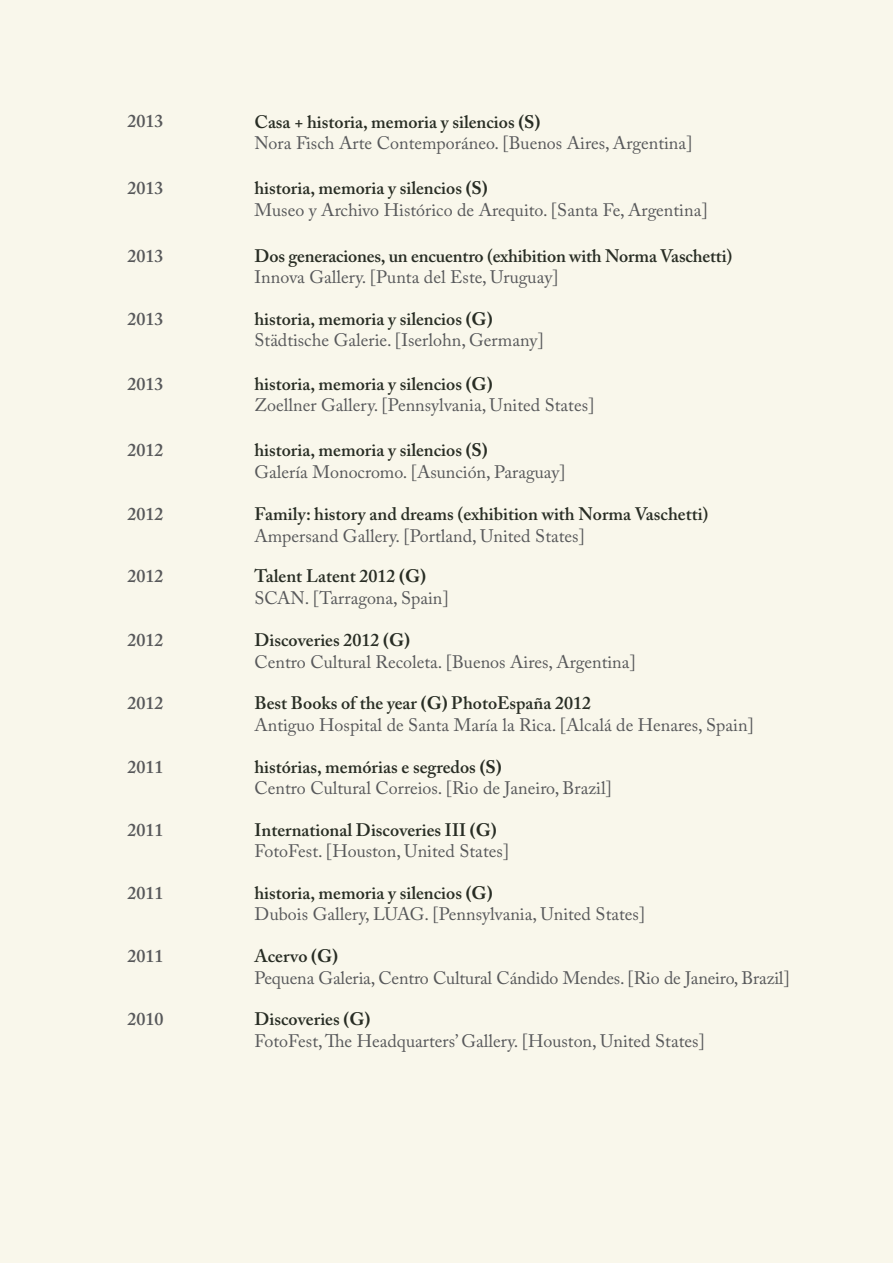
<style>
.page{position:relative;width:893px;height:1263px;background:#f9f7eb}
.page>*{position:absolute;margin:0;border:0;box-sizing:border-box;transform-origin:0 0}
.t1{font:18px "Adobe Caslon Pro";color:#57585a}
.t2{font:600 18px "Adobe Caslon Pro";color:#282d24}
.t3{font:600 18px "Adobe Caslon Pro";color:#57585a}
.s1{font-weight:700}
</style>
<div class="page">
<p class="t3" style="left:128px;top:110px;width:37px">2013</p>
<p class="t3" style="left:128px;top:177px;width:37px">2013</p>
<p class="t3" style="left:128px;top:245px;width:37px">2013</p>
<p class="t3" style="left:128px;top:308px;width:37px">2013</p>
<p class="t3" style="left:128px;top:373px;width:37px">2013</p>
<p class="t3" style="left:128px;top:439px;width:37px">2012</p>
<p class="t3" style="left:128px;top:503px;width:37px">2012</p>
<p class="t3" style="left:128px;top:565px;width:37px">2012</p>
<p class="t3" style="left:128px;top:629px;width:37px">2012</p>
<p class="t3" style="left:128px;top:693px;width:37px">2012</p>
<p class="t3" style="left:128px;top:756px;width:37px">2011</p>
<p class="t3" style="left:128px;top:819px;width:37px">2011</p>
<p class="t3" style="left:128px;top:882px;width:37px">2011</p>
<p class="t3" style="left:128px;top:945px;width:37px">2011</p>
<p class="t3" style="left:128px;top:1008px;width:37px">2010</p>
<p class="t2" style="left:254px;top:111px;width:288px">Casa + historia, memoria y silencios <span class="s1">(S)</span></p>
<p class="t1" style="left:254px;top:133px;width:440px">Nora Fisch Arte Contemporáneo. [Buenos Aires, Argentina]</p>
<p class="t2" style="left:254px;top:178px;width:235px">historia, memoria y silencios <span class="s1">(S)</span></p>
<p class="t1" style="left:254px;top:199px;width:455px">Museo y Archivo Histórico de Arequito. [Santa Fe, Argentina]</p>
<p class="t2" style="left:254px;top:245px;width:479px">Dos generaciones, un encuentro (exhibition with Norma Vaschetti)</p>
<p class="t1" style="left:254px;top:267px;width:306px">Innova Gallery. [Punta del Este, Uruguay]</p>
<p class="t2" style="left:254px;top:308px;width:240px">historia, memoria y silencios <span class="s1">(G)</span></p>
<p class="t1" style="left:254px;top:330px;width:291px">Städtische Galerie. [Iserlohn, Germany]</p>
<p class="t2" style="left:254px;top:373px;width:240px">historia, memoria y silencios <span class="s1">(G)</span></p>
<p class="t1" style="left:254px;top:395px;width:341px">Zoellner Gallery. [Pennsylvania, United States]</p>
<p class="t2" style="left:254px;top:439px;width:235px">historia, memoria y silencios <span class="s1">(S)</span></p>
<p class="t1" style="left:254px;top:461px;width:313px">Galería Monocromo. [Asunción, Paraguay]</p>
<p class="t2" style="left:254px;top:503px;width:455px">Family: history and dreams (exhibition with Norma Vaschetti)</p>
<p class="t1" style="left:254px;top:525px;width:332px">Ampersand Gallery. [Portland, United States]</p>
<p class="t2" style="left:254px;top:565px;width:173px">Talent Latent 2012 <span class="s1">(G)</span></p>
<p class="t1" style="left:254px;top:587px;width:196px">SCAN. [Tarragona, Spain]</p>
<p class="t2" style="left:254px;top:629px;width:157px">Discoveries 2012 <span class="s1">(G)</span></p>
<p class="t1" style="left:254px;top:651px;width:383px">Centro Cultural Recoleta. [Buenos Aires, Argentina]</p>
<p class="t2" style="left:254px;top:693px;width:338px">Best Books of the year <span class="s1">(G)</span> PhotoEspaña 2012</p>
<p class="t1" style="left:254px;top:714px;width:501px">Antiguo Hospital de Santa María la Rica. [Alcalá de Henares, Spain]</p>
<p class="t2" style="left:254px;top:756px;width:249px">histórias, memórias e segredos <span class="s1">(S)</span></p>
<p class="t1" style="left:254px;top:777px;width:359px">Centro Cultural Correios. [Rio de Janeiro, Brazil]</p>
<p class="t2" style="left:254px;top:819px;width:244px">International Discoveries III <span class="s1">(G)</span></p>
<p class="t1" style="left:254px;top:840px;width:256px">FotoFest. [Houston, United States]</p>
<p class="t2" style="left:254px;top:882px;width:240px">historia, memoria y silencios <span class="s1">(G)</span></p>
<p class="t1" style="left:254px;top:904px;width:392px">Dubois Gallery, LUAG. [Pennsylvania, United States]</p>
<p class="t2" style="left:254px;top:945px;width:85px">Acervo <span class="s1">(G)</span></p>
<p class="t1" style="left:254px;top:967px;width:537px">Pequena Galeria, Centro Cultural Cándido Mendes. [Rio de Janeiro, Brazil]</p>
<p class="t2" style="left:254px;top:1008px;width:117px">Discoveries <span class="s1">(G)</span></p>
<p class="t1" style="left:254px;top:1030px;width:452px">FotoFest, The Headquarters’ Gallery. [Houston, United States]</p>
</div>
